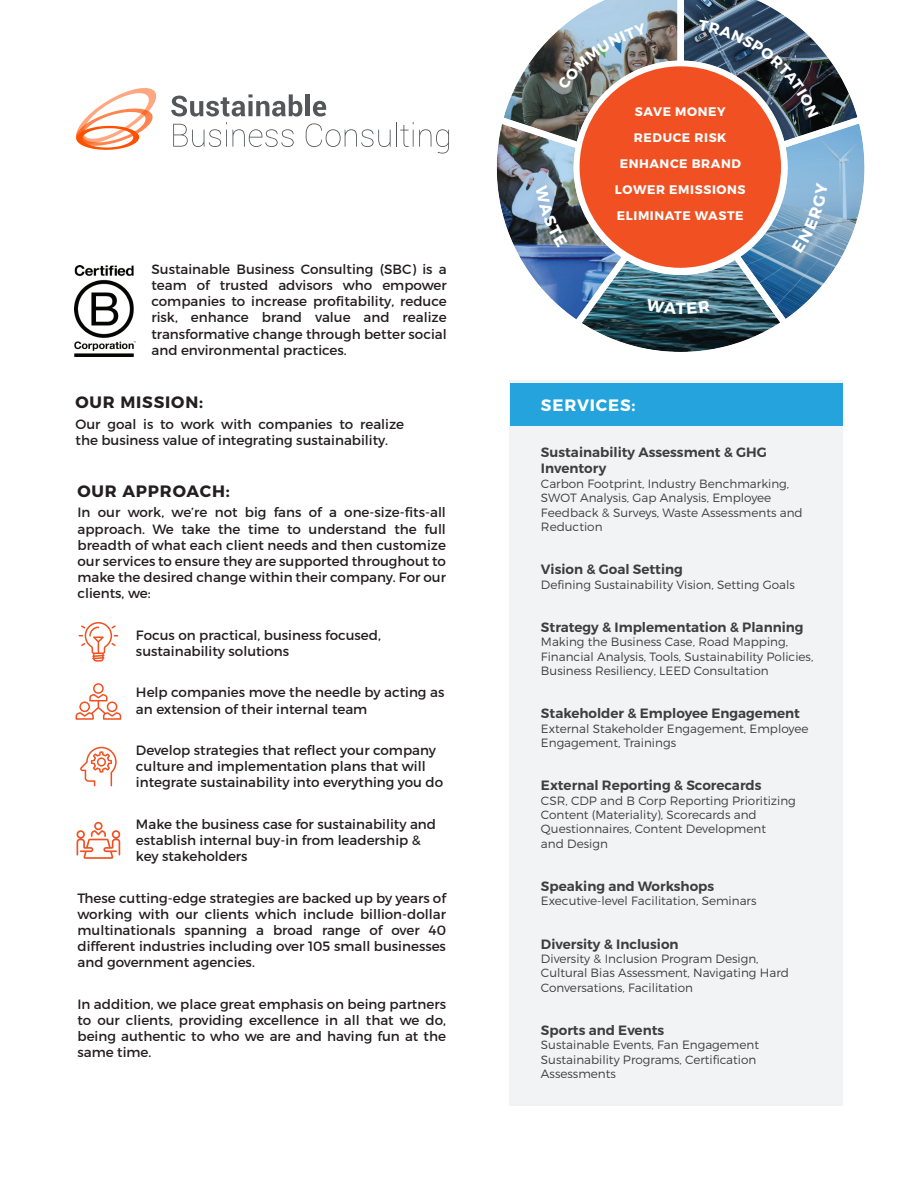
<style>
.page{position:relative;width:918px;height:1188px;background:#fff}
.page>*{position:absolute;margin:0;border:0;box-sizing:border-box;transform-origin:0 0}
.t1{font:700 16.5px "Montserrat";letter-spacing:.05em;color:#231f20}
.t2{font:700 16.5px "Montserrat";letter-spacing:.05em;color:#fff}
.t3{font:13.5px/16.2px "Montserrat";color:#231f20}
.t4{font:600 13.5px/16.2px "Montserrat";color:#3e3e3f}
.t5{font:700 12.45px/26.1px "Montserrat";letter-spacing:.05em;color:#fff}
.t6{font:300 12px/14.4px "Montserrat";color:#3e3e3f}
</style>
<div class="page">
<svg style="left:76px;top:88px;width:80px;height:62px"></svg>
<svg style="left:171px;top:94px;width:243px;height:53px"></svg>
<img style="left:419px;top:0;width:446px;height:352px">
<div style="left:510px;top:380px;width:333px;height:726px;background:#f2f3f4"></div>
<div style="left:511px;top:383px;width:332px;height:43px;background:#24a3dc"></div>
<img style="left:74px;top:266px;width:62px;height:91px">
<div style="left:580px;top:66px;width:201px;height:202px;background:#f15122;border-radius:50%"></div>
<svg style="left:79px;top:622px;width:39px;height:40px"></svg>
<svg style="left:76px;top:683px;width:45px;height:37px"></svg>
<svg style="left:80px;top:747px;width:37px;height:39px"></svg>
<svg style="left:77px;top:822px;width:43px;height:37px"></svg>
<svg style="left:557px;top:23px;width:90px;height:67px;background:#929497"></svg>
<img style="left:698px;top:20px;width:121px;height:98px">
<svg style="left:535px;top:185px;width:33px;height:62px;background:#607180"></svg>
<svg style="left:646px;top:299px;width:64px;height:15px"></svg>
<svg style="left:792px;top:182px;width:36px;height:71px;background:#83abca"></svg>
<p class="t3" style="left:152px;top:261px;width:297px;text-align:justify">Sustainable Business Consulting (SBC) is a team of trusted advisors who empower companies to increase profitability, reduce risk, enhance brand value and realize transformative change through better social and environmental practices.</p>
<p class="t1" style="left:76px;top:392px;width:129px">OUR MISSION:</p>
<p class="t3" style="left:76px;top:416px;width:330px">Our goal is to work with companies to realize the business value of integrating sustainability.</p>
<p class="t1" style="left:77px;top:481px;width:154px">OUR APPROACH:</p>
<p class="t3" style="left:77px;top:504px;width:370px;text-align:justify">In our work, we’re not big fans of a one-size-fits-all approach. We take the time to understand the full breadth of what each client needs and then customize our services to ensure they are supported throughout to make the desired change within their company. For our clients, we:</p>
<p class="t3" style="left:136px;top:627px;width:246px">Focus on practical, business focused, sustainability solutions</p>
<p class="t3" style="left:136px;top:684px;width:310px">Help companies move the needle by acting as an extension of their internal team</p>
<p class="t3" style="left:136px;top:742px;width:309px">Develop strategies that reflect your company culture and implementation plans that will integrate sustainability into everything you do</p>
<p class="t3" style="left:136px;top:816px;width:302px">Make the business case for sustainability and establish internal buy-in from leadership &amp; key stakeholders</p>
<p class="t3" style="left:77px;top:890px;width:370px;text-align:justify">These cutting-edge strategies are backed up by years of working with our clients which include billion-dollar multinationals spanning a broad range of over 40 different industries including over 105 small businesses and government agencies.</p>
<p class="t3" style="left:77px;top:996px;width:370px;text-align:justify">In addition, we place great emphasis on being partners to our clients, providing excellence in all that we do, being authentic to who we are and having fun at the same time.</p>
<p class="t5" style="left:634px;top:98px;width:94px">SAVE MONEY<br>REDUCE RISK</p>
<p class="t5" style="left:620px;top:151px;width:123px">ENHANCE BRAND</p>
<p class="t5" style="left:615px;top:177px;width:132px">LOWER EMISSIONS</p>
<p class="t5" style="left:617px;top:203px;width:128px">ELIMINATE WASTE</p>
<p class="t2" style="left:541px;top:395px;width:96px">SERVICES:</p>
<p class="t4" style="left:541px;top:444px;width:227px">Sustainability Assessment &amp; GHG<br>Inventory</p>
<p class="t6" style="left:541px;top:476px;width:263px">Carbon Footprint, Industry Benchmarking, SWOT Analysis, Gap Analysis, Employee Feedback &amp; Surveys, Waste Assessments and Reduction</p>
<p class="t4" style="left:541px;top:561px;width:143px">Vision &amp; Goal Setting</p>
<p class="t6" style="left:541px;top:577px;width:255px">Defining Sustainability Vision, Setting Goals</p>
<p class="t4" style="left:541px;top:619px;width:264px">Strategy &amp; Implementation &amp; Planning</p>
<p class="t6" style="left:541px;top:634px;width:274px">Making the Business Case, Road Mapping,<br>Financial Analysis, Tools, Sustainability Policies,<br>Business Resiliency, LEED Consultation</p>
<p class="t4" style="left:541px;top:705px;width:260px">Stakeholder &amp; Employee Engagement</p>
<p class="t6" style="left:541px;top:721px;width:269px">External Stakeholder Engagement, Employee<br>Engagement, Trainings</p>
<p class="t4" style="left:541px;top:777px;width:222px">External Reporting &amp; Scorecards</p>
<p class="t6" style="left:541px;top:793px;width:256px">CSR, CDP and B Corp Reporting Prioritizing Content (Materiality), Scorecards and Questionnaires, Content Development<br>and Design</p>
<p class="t4" style="left:541px;top:878px;width:175px">Speaking and Workshops</p>
<p class="t6" style="left:541px;top:894px;width:217px">Executive-level Facilitation, Seminars</p>
<p class="t4" style="left:541px;top:936px;width:139px">Diversity &amp; Inclusion</p>
<p class="t6" style="left:541px;top:951px;width:249px">Diversity &amp; Inclusion Program Design,<br>Cultural Bias Assessment, Navigating Hard<br>Conversations, Facilitation</p>
<p class="t4" style="left:541px;top:1022px;width:125px">Sports and Events</p>
<p class="t6" style="left:541px;top:1038px;width:220px">Sustainable Events, Fan Engagement<br>Sustainability Programs, Certification<br>Assessments</p>
</div>
